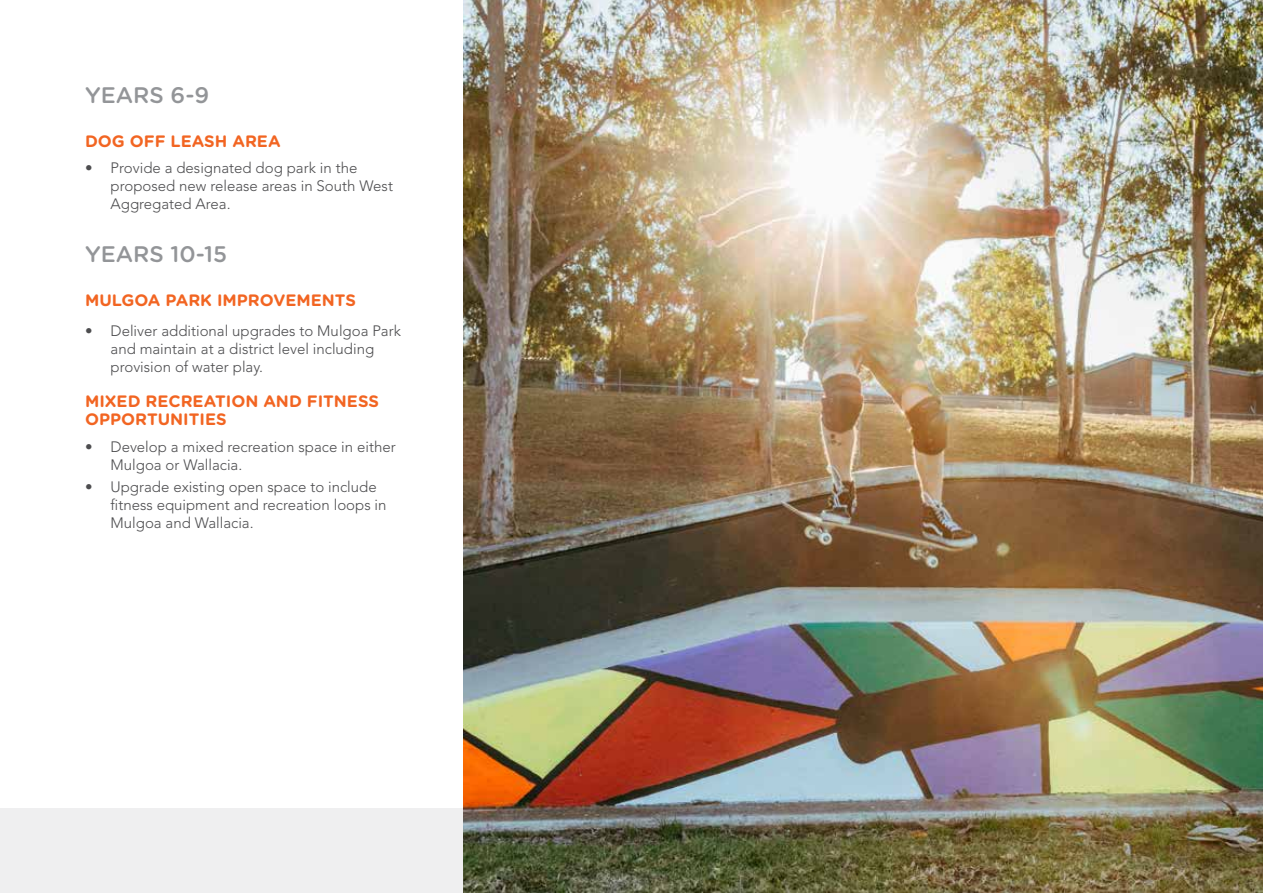
<style>
.page{position:relative;width:1263px;height:893px;background:#fff}
.page>*{position:absolute;margin:0;border:0;box-sizing:border-box;transform-origin:0 0}
.Header_2{font:500 22.5px "Gotham Rounded";color:#939598}
.Strategy_Headers{font:700 16.5px/18px "Gotham Rounded";color:#f26522}
.Heading{font:700 16.5px "Gotham Rounded";color:#f26522}
.t1{font:300 15px/18px "Avenir LT Std";color:#4d4d4f}
</style>
<div class="page">
<div style="left:0;top:808px;width:1263px;height:85px;background:#efeff0"></div>
<img style="left:463px;top:0;width:800px;height:893px">
<p class="Header_2" style="left:85px;top:79px;width:126px">YEARS 6-9</p>
<p class="Strategy_Headers" style="left:85px;top:131px;width:197px">DOG OFF LEASH AREA</p>
<p class="t1" style="left:111px;top:159px;width:284px;text-indent:-26px">• Provide a designated dog park in the proposed new release areas in South West<br>Aggregated Area.</p>
<p class="Header_2" style="left:85px;top:238px;width:144px">YEARS 10-15</p>
<p class="Heading" style="left:85px;top:288px;width:272px">MULGOA PARK IMPROVEMENTS</p>
<p class="t1" style="left:111px;top:322px;width:292px;text-indent:-26px">• Deliver additional upgrades to Mulgoa Park and maintain at a district level including provision of water play.</p>
<p class="Strategy_Headers" style="left:85px;top:392px;width:295px">MIXED RECREATION AND FITNESS<br>OPPORTUNITIES</p>
<p class="t1" style="left:111px;top:438px;width:287px;text-indent:-26px">• Develop a mixed recreation space in either<br>Mulgoa or Wallacia.</p>
<p class="t1" style="left:111px;top:478px;width:277px;text-indent:-26px">• Upgrade existing open space to include fitness equipment and recreation loops in<br>Mulgoa and Wallacia.</p>
</div>
